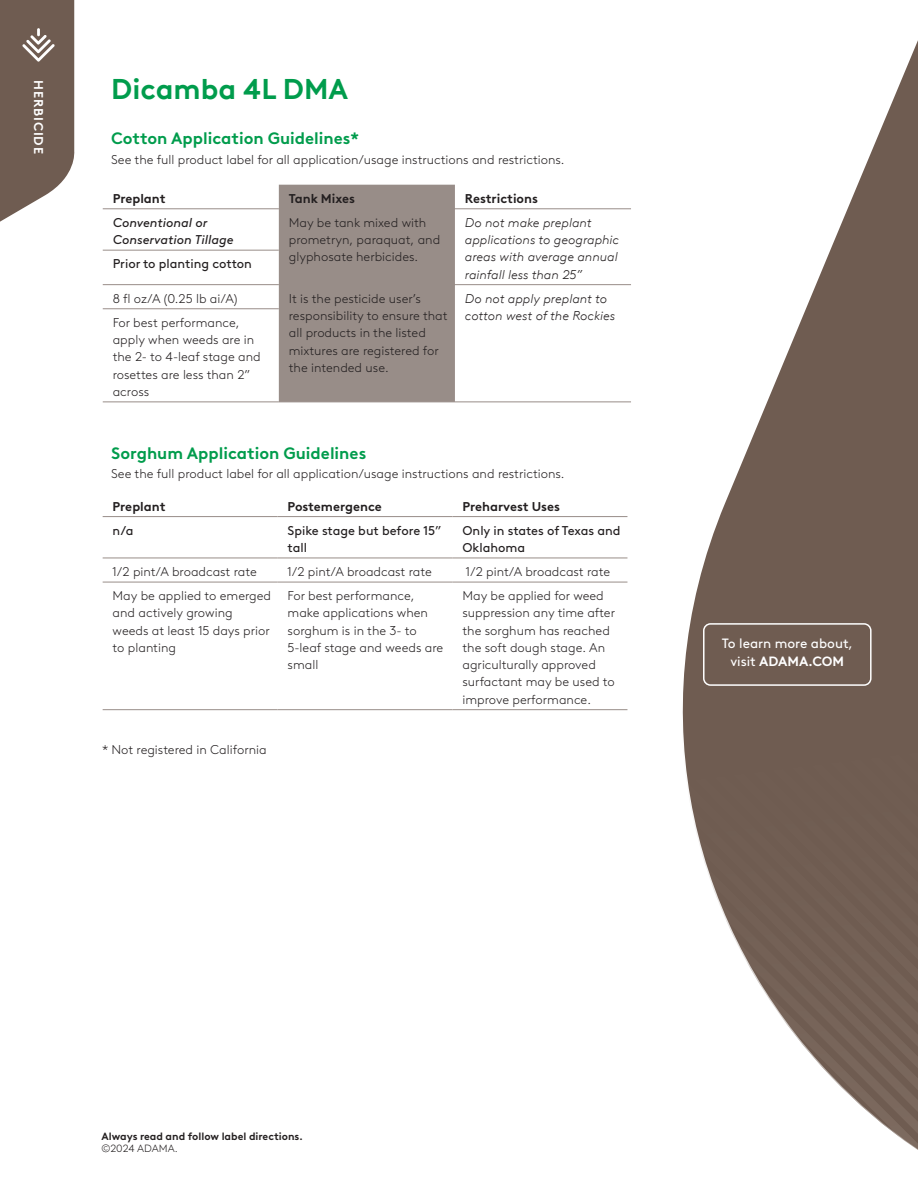
<style>
.page{position:relative;width:918px;height:1188px;background:#fff}
.page>*{position:absolute;margin:0;border:0;box-sizing:border-box;transform-origin:0 0}
.Instructions{font:700 28.5px "Brown LL Pan TT";color:#009c4c}
.Green_Subhead{font:700 16.5px "Brown LL Pan";color:#009c4c}
.URL{font:13.5px/18px "Brown LL Pan";color:#fff;text-align:center}
.Green_alpha_List_copy{font:300 12.75px/17.2px "Brown LL Pan";color:#231f20}
.Body{font:300 12.75px "Brown LL Pan";color:#231f20}
.Green_alpha_List_copy-2{font:italic 300 12.75px/17.2px "Brown LL Pan TT";color:#231f20}
.Green_alpha_List_copy-3{font:12.75px/17.2px "Brown LL Pan";color:#231f20}
.Green_alpha_List_copy-4{font:700 12.75px "Brown LL Pan";color:#231f20}
.Green_alpha_List_copy-5{font:italic 12.75px/17.2px "Brown LL Pan";color:#231f20}
.Product_Category{font:700 12.75px "Brown LL Pan";letter-spacing:.07em;color:#fff}
.Body-2{font:700 10.5px "Brown LL Pan";color:#231f20}
.Body-3{font:300 10.5px "Brown LL Pan";color:#231f20}
.s1{font-weight:700}
</style>
<div class="page">
<svg style="left:0;top:0;width:75px;height:222px;background:#827168"></svg>
<svg style="left:686px;top:40px;width:232px;height:613px;fill:#6f5c51"></svg>
<svg style="left:682px;top:653px;width:236px;height:497px"></svg>
<div style="left:703px;top:623px;width:169px;height:63px;border:2px solid #fff;border-radius:7px"></div>
<div style="left:279px;top:185px;width:176px;height:217px;background:#988d88"></div>
<hr style="left:103px;top:309px;width:176px;height:1px;background:#988d88">
<hr style="left:103px;top:402px;width:176px;height:1px;background:#988d88">
<hr style="left:279px;top:402px;width:176px;height:1px;background:#988d88">
<hr style="left:455px;top:402px;width:176px;height:1px;background:#988d88">
<hr style="left:103px;top:209px;width:176px;height:1px;background:#988d88">
<hr style="left:279px;top:209px;width:176px;height:1px;background:#988d88">
<hr style="left:455px;top:209px;width:176px;height:1px;background:#988d88">
<hr style="left:103px;top:250px;width:176px;height:1px;background:#988d88">
<hr style="left:103px;top:284px;width:176px;height:1px;background:#988d88">
<hr style="left:279px;top:284px;width:176px;height:1px;background:#988d88">
<hr style="left:455px;top:284px;width:176px;height:1px;background:#988d88">
<hr style="left:103px;top:582px;width:175px;height:1px;background:#988d88">
<hr style="left:278px;top:582px;width:175px;height:1px;background:#988d88">
<hr style="left:453px;top:582px;width:174px;height:1px;background:#988d88">
<hr style="left:103px;top:709px;width:175px;height:1px;background:#988d88">
<hr style="left:278px;top:709px;width:175px;height:1px;background:#988d88">
<hr style="left:453px;top:709px;width:174px;height:1px;background:#988d88">
<hr style="left:103px;top:516px;width:175px;height:1px;background:#988d88">
<hr style="left:278px;top:516px;width:175px;height:1px;background:#988d88">
<hr style="left:453px;top:516px;width:174px;height:1px;background:#988d88">
<hr style="left:103px;top:558px;width:175px;height:1px;background:#988d88">
<hr style="left:278px;top:558px;width:175px;height:1px;background:#988d88">
<hr style="left:453px;top:558px;width:174px;height:1px;background:#988d88">
<p class="Product_Category" style="left:48px;top:80px;width:76px;rotate:90deg">HERBICIDE</p>
<p class="Instructions" style="left:111px;top:67px;width:239px">Dicamba 4L DMA</p>
<p class="Green_Subhead" style="left:111px;top:126px;width:249px">Cotton Application Guidelines*</p>
<p class="Body" style="left:111px;top:150px;width:455px">See the full product label for all application/usage instructions and restrictions.</p>
<p class="Green_alpha_List_copy-4" style="left:113px;top:189px;width:54px">Preplant</p>
<p class="Green_alpha_List_copy-4" style="left:289px;top:189px;width:68px">Tank Mixes</p>
<p class="Green_alpha_List_copy-4" style="left:465px;top:189px;width:75px">Restrictions</p>
<p class="Green_alpha_List_copy-5" style="left:113px;top:213px;width:122px">Conventional or<br>Conservation Tillage</p>
<p class="Green_alpha_List_copy" style="left:289px;top:213px;width:153px">May be tank mixed with prometryn, paraquat, and glyphosate herbicides.</p>
<p class="Green_alpha_List_copy-2" style="left:465px;top:213px;width:156px">Do not make preplant applications to geographic areas with average annual rainfall less than 25”</p>
<p class="Green_alpha_List_copy-3" style="left:113px;top:254px;width:141px">Prior to planting cotton</p>
<p class="Green_alpha_List_copy" style="left:113px;top:289px;width:126px">8 fl oz/A (0.25 lb ai/A)</p>
<p class="Green_alpha_List_copy" style="left:289px;top:289px;width:160px">It is the pesticide user’s responsibility to ensure that all products in the listed mixtures are registered for the intended use.</p>
<p class="Green_alpha_List_copy-2" style="left:465px;top:289px;width:152px">Do not apply preplant to cotton west of the Rockies</p>
<p class="Green_alpha_List_copy" style="left:113px;top:313px;width:150px">For best performance, apply when weeds are in the 2- to 4-leaf stage and rosettes are less than 2” across</p>
<p class="Green_Subhead" style="left:111px;top:440px;width:257px">Sorghum Application Guidelines</p>
<p class="Body" style="left:111px;top:464px;width:455px">See the full product label for all application/usage instructions and restrictions.</p>
<p class="Green_alpha_List_copy-4" style="left:113px;top:496px;width:54px">Preplant</p>
<p class="Green_alpha_List_copy-4" style="left:288px;top:496px;width:96px">Postemergence</p>
<p class="Green_alpha_List_copy-4" style="left:463px;top:496px;width:99px">Preharvest Uses</p>
<p class="Green_alpha_List_copy-3" style="left:113px;top:521px;width:22px">n/a</p>
<p class="Green_alpha_List_copy-3" style="left:288px;top:521px;width:155px">Spike stage but before 15” tall</p>
<p class="Green_alpha_List_copy-3" style="left:463px;top:521px;width:159px">Only in states of Texas and<br>Oklahoma</p>
<p class="Green_alpha_List_copy" style="left:113px;top:562px;width:146px">1/2 pint/A broadcast rate</p>
<p class="Green_alpha_List_copy" style="left:288px;top:562px;width:146px">1/2 pint/A broadcast rate</p>
<p class="Green_alpha_List_copy" style="left:466px;top:562px;width:146px">1/2 pint/A broadcast rate</p>
<p class="Green_alpha_List_copy" style="left:113px;top:586px;width:160px">May be applied to emerged and actively growing weeds at least 15 days prior to planting</p>
<p class="Green_alpha_List_copy" style="left:288px;top:586px;width:157px">For best performance, make applications when sorghum is in the 3- to<br>5-leaf stage and weeds are small</p>
<p class="Green_alpha_List_copy" style="left:463px;top:586px;width:154px">May be applied for weed suppression any time after the sorghum has reached the soft dough stage. An agriculturally approved surfactant may be used to improve performance.</p>
<p class="Green_alpha_List_copy" style="left:102px;top:741px;width:166px">* Not registered in California</p>
<p class="URL" style="left:722px;top:633px;width:133px">To learn more about, visit <span class="s1">ADAMA.COM</span></p>
<p class="Body-2" style="left:102px;top:1128px;width:203px">Always read and follow label directions.</p>
<p class="Body-3" style="left:102px;top:1141px;width:78px">©2024 ADAMA.</p>
</div>
